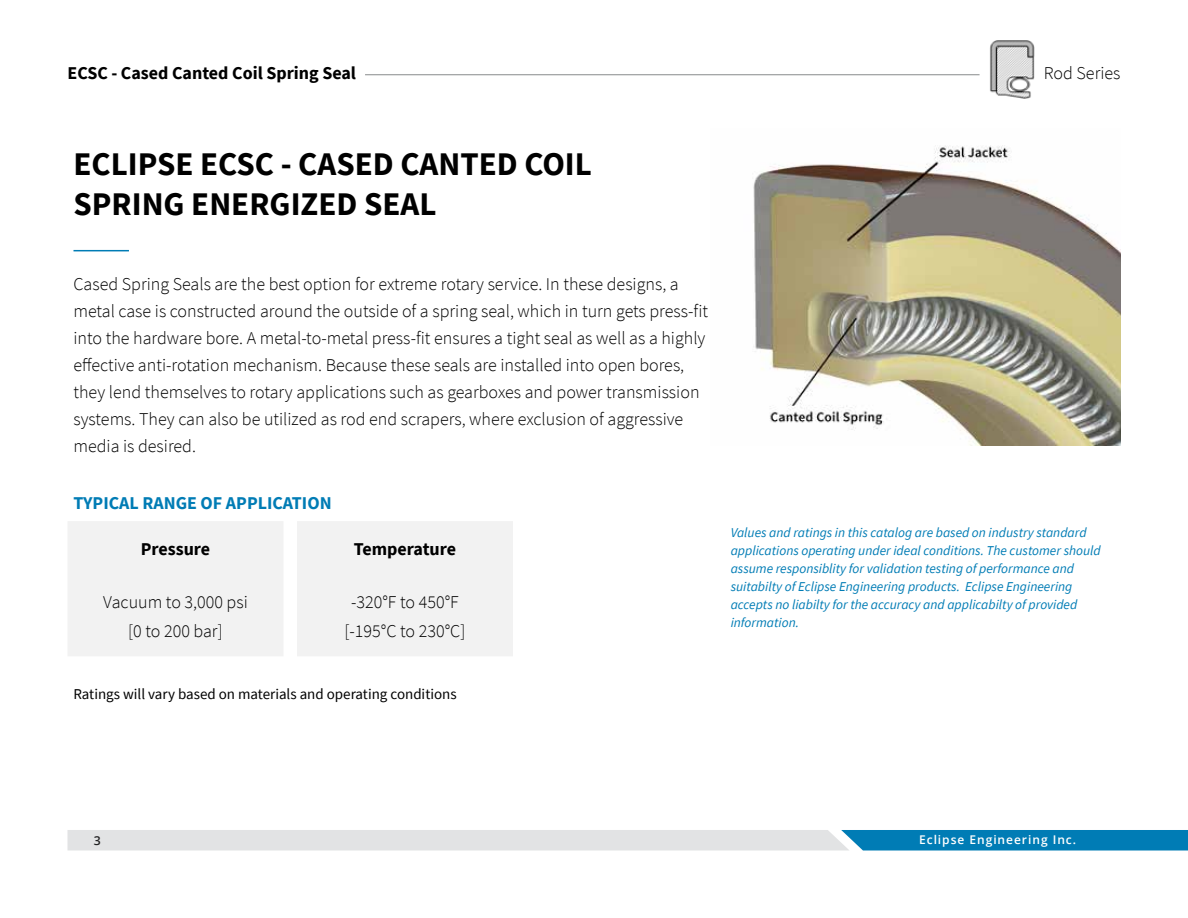
<style>
.page{position:relative;width:1188px;height:918px;background:#fff}
.page>*{position:absolute;margin:0;border:0;box-sizing:border-box;transform-origin:0 0}
.t1{font:700 33px/39.6px "Source Sans Pro";color:#000}
.t2{font:300 18px/27px "Source Sans Pro";color:#000;text-align:center}
.t3{font:700 18px "Source Sans Pro";color:#000}
.t4{font:700 18px "Source Sans Pro";color:#007cb5}
.t5{font:15px "Source Sans Pro";color:#000}
.t6{font:italic 13.5px/18px "Source Sans Pro";color:#007cb5}
.t7{font:600 12.3px "Open Sans";color:#222223}
.t8{font:600 12px "Open Sans";letter-spacing:.08em;color:#fff}
</style>
<div class="page">
<img style="left:990px;top:40px;width:45px;height:59px">
<div style="left:68px;top:521px;width:445px;height:135px;background:#f2f2f2"></div>
<hr style="left:74px;top:250px;width:55px;height:1px;background:#007cb5">
<img style="left:753px;top:145px;width:367px;height:300px">
<svg style="left:68px;top:830px;width:1120px;height:20px;background:#9ec4d6"></svg>
<hr style="left:365px;top:74px;width:615px;height:1px;background:#888a8c">
<p class="t3" style="left:68px;top:61px;width:290px">ECSC - Cased Canted Coil Spring Seal</p>
<p class="t2" style="left:1044px;top:60px;width:78px">Rod Series</p>
<h1 class="t1" style="left:74px;top:144px;width:520px">ECLIPSE ECSC - CASED CANTED COIL<br>SPRING ENERGIZED SEAL</h1>
<p class="t2" style="left:74px;top:271px;width:636px;text-align:left">Cased Spring Seals are the best option for extreme rotary service. In these designs, a metal case is constructed around the outside of a spring seal, which in turn gets press-fit into the hardware bore. A metal-to-metal press-fit ensures a tight seal as well as a highly effective anti-rotation mechanism. Because these seals are installed into open bores, they lend themselves to rotary applications such as gearboxes and power transmission systems. They can also be utilized as rod end scrapers, where exclusion of aggressive media is desired.</p>
<p class="t4" style="left:74px;top:490px;width:260px">TYPICAL RANGE OF APPLICATION</p>
<p class="t3" style="left:141px;top:537px;width:71px">Pressure</p>
<p class="t3" style="left:354px;top:537px;width:104px">Temperature</p>
<p class="t2" style="left:103px;top:588px;width:146px;line-height:28.5px">Vacuum to 3,000 psi [0 to 200 bar]</p>
<p class="t2" style="left:345px;top:588px;width:122px;line-height:28.5px">-320°F to 450°F [-195°C to 230°C]</p>
<p class="t5" style="left:74px;top:684px;width:385px">Ratings will vary based on materials and operating conditions</p>
<p class="t6" style="left:731px;top:524px;width:372px">Values and ratings in this catalog are based on industry standard applications operating under ideal conditions. The customer should assume responsiblity for validation testing of performance and suitabilty of Eclipse Engineering products. Eclipse Engineering accepts no liabilty for the accuracy and applicabilty of provided information.</p>
<p class="t7" style="left:94px;top:832px;width:9px">3</p>
<p class="t8" style="left:919px;top:831px;width:158px">Eclipse Engineering Inc.</p>
</div>
